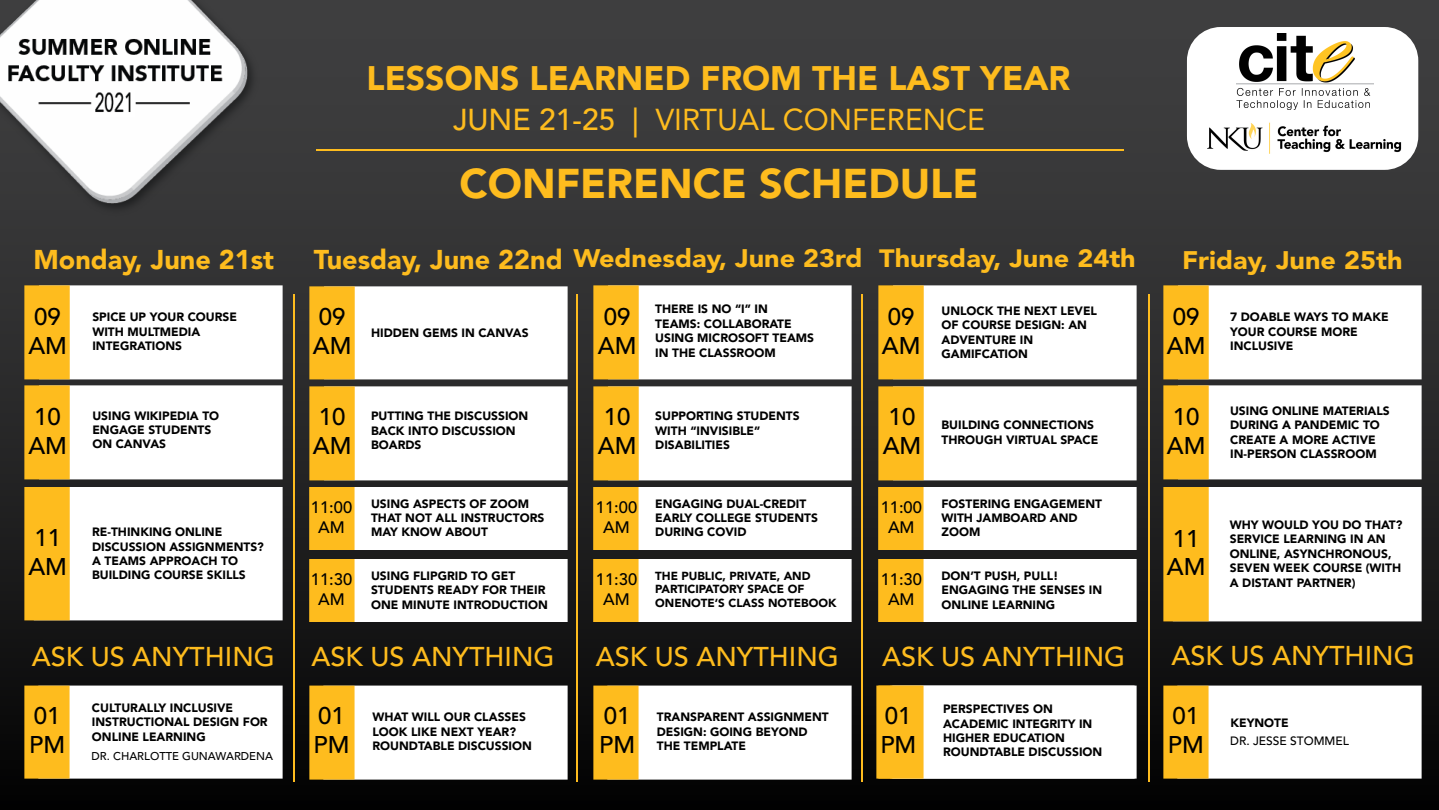
<style>
.page{position:relative;width:1439px;height:810px;background:#fff}
.page>*{position:absolute;margin:0;border:0;box-sizing:border-box;transform-origin:0 0}
.t1{font:900 41.25px "Avenir LT Std";color:#febc1e}
.t2{font:900 33.75px "Avenir LT Std";color:#febc1e}
.t3{font:30px "Avenir LT Std";color:#febc1e}
.t4{font:500 27px "Avenir LT Std";color:#febc1e}
.t5{font:900 27px "Avenir LT Std";color:#febc1e}
.t6{font:900 25.2px "Avenir LT Std";color:#febc1e;scale:1.07 1}
.t7{font:900 24.9px "Avenir LT Std";color:#febc1e;scale:1.08 1}
.t8{font:500 24px/28.8px "Avenir LT Std";color:#000}
.t9{font:500 16.5px "Avenir LT Std";color:#000}
.t10{font:900 12px/14.4px "Avenir LT Std";color:#000}
.t11{font:500 12px/18.9px "Avenir LT Std";color:#000;text-align:center}
.t12{font:900 11.62px/14px "Avenir LT Std";color:#000}
.t13{font:500 11.25px "Avenir LT Std";color:#000}
.s1{font-weight:500;font-size:24px}
.s2{font-weight:500}
.s3{font-weight:500;font-size:16.5px}
.s4{font-weight:900}
.s5{font-size:24px}
</style>
<div class="page">
<div style="left:0;top:0;width:1439px;height:810px;background:linear-gradient(to bottom,#464647,#0b0b0b)"></div>
<hr style="left:1148px;top:294px;width:1px;height:488px;background:#febc1e">
<hr style="left:861px;top:294px;width:2px;height:488px;background:#febc1e">
<hr style="left:576px;top:294px;width:2px;height:488px;background:#febc1e">
<hr style="left:293px;top:294px;width:2px;height:488px;background:#febc1e">
<hr style="left:315px;top:150px;width:808px;height:1px;background:#febc1e">
<div style="left:1187px;top:27px;width:231px;height:143px;background:#fff;border-radius:34px"></div>
<img style="left:1236px;top:33px;width:137px;height:76px">
<img style="left:1207px;top:122px;width:195px;height:32px">
<img style="left:1163px;top:685px;width:258px;height:94px">
<img style="left:878px;top:685px;width:258px;height:94px">
<img style="left:24px;top:685px;width:258px;height:94px">
<img style="left:1163px;top:488px;width:258px;height:133px">
<img style="left:24px;top:487px;width:258px;height:134px">
<img style="left:878px;top:559px;width:258px;height:62px">
<img style="left:878px;top:487px;width:258px;height:62px">
<img style="left:594px;top:559px;width:258px;height:62px">
<img style="left:594px;top:487px;width:258px;height:62px">
<img style="left:309px;top:559px;width:258px;height:62px">
<img style="left:309px;top:487px;width:258px;height:62px">
<img style="left:594px;top:685px;width:258px;height:94px">
<img style="left:309px;top:685px;width:258px;height:94px">
<img style="left:24px;top:286px;width:258px;height:94px">
<img style="left:309px;top:286px;width:258px;height:94px">
<img style="left:594px;top:286px;width:258px;height:94px">
<img style="left:878px;top:286px;width:258px;height:94px">
<img style="left:1163px;top:286px;width:258px;height:94px">
<img style="left:1163px;top:386px;width:258px;height:94px">
<img style="left:878px;top:386px;width:258px;height:94px">
<img style="left:594px;top:386px;width:258px;height:94px">
<img style="left:309px;top:386px;width:258px;height:94px">
<img style="left:24px;top:386px;width:258px;height:94px">
<img style="left:0;top:0;width:262px;height:219px">
<h2 class="t5" style="left:34px;top:243px;width:242px">Monday, June 21st</h2>
<p class="t8" style="left:34px;top:303px;width:28px">09</p>
<p class="t10" style="left:92px;top:310px;width:146px">SPICE UP YOUR COURSE</p>
<p class="t10" style="left:92px;top:324px;width:109px">WITH MULTMEDIA</p>
<p class="t10" style="left:28px;top:338px;width:155px"><span class="s1">AM</span> INTEGRATIONS</p>
<p class="t8" style="left:34px;top:403px;width:28px">10</p>
<p class="t10" style="left:92px;top:408px;width:128px">USING WIKIPEDIA TO</p>
<p class="t10" style="left:92px;top:423px;width:120px">ENGAGE STUDENTS</p>
<p class="t10" style="left:28px;top:437px;width:139px"><span class="s1">AM</span> ON CANVAS</p>
<p class="t8" style="left:34px;top:524px;width:28px">11</p>
<p class="t10" style="left:92px;top:525px;width:132px">RE-THINKING ONLINE</p>
<p class="t10" style="left:92px;top:539px;width:173px">DISCUSSION ASSIGNMENTS?</p>
<p class="t10" style="left:28px;top:554px;width:211px"><span class="s1">AM</span> A TEAMS APPROACH TO</p>
<p class="t10" style="left:92px;top:568px;width:155px">BUILDING COURSE SKILLS</p>
<p class="t4" style="left:32px;top:641px;width:245px">ASK US ANYTHING</p>
<p class="t8" style="left:34px;top:702px;width:28px">01</p>
<p class="t10" style="left:92px;top:700px;width:177px">CULTURALLY INCLUSIVE<br>INSTRUCTIONAL DESIGN FOR</p>
<p class="t8" style="left:29px;top:731px;width:37px">PM</p>
<p class="t10" style="left:92px;top:729px;width:115px">ONLINE LEARNING</p>
<p class="t13" style="left:92px;top:749px;width:183px">DR. CHARLOTTE GUNAWARDENA</p>
<h1 class="t2" style="left:366px;top:58px;width:705px">LESSONS LEARNED FROM THE LAST YEAR</h1>
<h1 class="t3" style="left:453px;top:103px;width:533px"><span class="s2">JUNE 21-25 |</span> VIRTUAL CONFERENCE</h1>
<h1 class="t1" style="left:460px;top:159px;width:520px">CONFERENCE SCHEDULE</h1>
<h2 class="t5" style="left:314px;top:243px;width:250px">Tuesday, June 22nd</h2>
<p class="t8" style="left:313px;top:303px;width:40px">09<br>AM</p>
<p class="t10" style="left:371px;top:326px;width:159px">HIDDEN GEMS IN CANVAS</p>
<h2 class="t6" style="left:573px;top:243px;width:272px">Wednesday, June 23rd</h2>
<p class="t8" style="left:604px;top:303px;width:28px">09</p>
<p class="t10" style="left:655px;top:302px;width:138px">THERE IS NO “I” IN<br>TEAMS: COLLABORATE</p>
<p class="t8" style="left:598px;top:332px;width:40px">AM</p>
<p class="t10" style="left:655px;top:331px;width:160px">USING MICROSOFT TEAMS<br>IN THE CLASSROOM</p>
<h2 class="t7" style="left:879px;top:243px;width:239px">Thursday, June 24th</h2>
<p class="t10" style="left:888px;top:304px;width:211px"><span class="s1">09</span> UNLOCK THE NEXT LEVEL</p>
<p class="t10" style="left:941px;top:318px;width:147px">OF COURSE DESIGN: AN</p>
<p class="t10" style="left:882px;top:332px;width:153px"><span class="s1">AM</span> ADVENTURE IN</p>
<p class="t10" style="left:941px;top:347px;width:88px">GAMIFCATION</p>
<p class="t10" style="left:319px;top:409px;width:211px"><span class="s1">10</span> PUTTING THE DISCUSSION</p>
<p class="t10" style="left:371px;top:423px;width:146px">BACK INTO DISCUSSION</p>
<p class="t10" style="left:313px;top:438px;width:110px"><span class="s1">AM</span> BOARDS</p>
<p class="t10" style="left:371px;top:496px;width:175px;text-indent:-60px"><span class="s3">11:00</span> USING ASPECTS OF ZOOM<br>THAT NOT ALL INSTRUCTORS</p>
<p class="t9" style="left:318px;top:518px;width:28px">AM</p>
<p class="t10" style="left:371px;top:525px;width:118px">MAY KNOW ABOUT</p>
<p class="t10" style="left:371px;top:568px;width:176px;text-indent:-60px"><span class="s3">11:30</span> USING FLIPGRID TO GET<br>STUDENTS READY FOR THEIR</p>
<p class="t9" style="left:318px;top:589px;width:28px">AM</p>
<p class="t10" style="left:371px;top:597px;width:178px">ONE MINUTE INTRODUCTION</p>
<p class="t4" style="left:311px;top:641px;width:245px">ASK US ANYTHING</p>
<p class="t10" style="left:318px;top:710px;width:209px"><span class="s1">01</span> WHAT WILL OUR CLASSES</p>
<p class="t8" style="left:314px;top:731px;width:37px">PM</p>
<p class="t10" style="left:372px;top:724px;width:161px">LOOK LIKE NEXT YEAR?<br>ROUNDTABLE DISCUSSION</p>
<p class="t10" style="left:604px;top:409px;width:197px"><span class="s1">10</span> SUPPORTING STUDENTS</p>
<p class="t10" style="left:655px;top:423px;width:107px">WITH “INVISIBLE”</p>
<p class="t10" style="left:598px;top:438px;width:133px"><span class="s1">AM</span> DISABILITIES</p>
<p class="t10" style="left:655px;top:496px;width:164px;text-indent:-59px"><span class="s3">11:00</span> ENGAGING DUAL-CREDIT<br>EARLY COLLEGE STUDENTS</p>
<p class="t9" style="left:603px;top:518px;width:28px">AM</p>
<p class="t10" style="left:655px;top:525px;width:93px">DURING COVID</p>
<p class="t12" style="left:655px;top:568px;width:157px;text-indent:-59px"><span class="s3">11:30</span> THE PUBLIC, PRIVATE, AND<br>PARTICIPATORY SPACE OF</p>
<p class="t9" style="left:603px;top:589px;width:28px">AM</p>
<p class="t12" style="left:655px;top:596px;width:183px">ONENOTE’S CLASS NOTEBOOK</p>
<p class="t4" style="left:596px;top:641px;width:245px">ASK US ANYTHING</p>
<p class="t10" style="left:604px;top:710px;width:226px"><span class="s1">01</span> TRANSPARENT ASSIGNMENT</p>
<p class="t8" style="left:599px;top:731px;width:37px">PM</p>
<p class="t10" style="left:657px;top:724px;width:152px">DESIGN: GOING BEYOND<br>THE TEMPLATE</p>
<p class="t10" style="left:882px;top:418px;width:217px;text-align:center"><sup>10</sup> BUILDING CONNECTIONS<br><span class="s1">AM</span> THROUGH VIRTUAL SPACE</p>
<p class="t10" style="left:941px;top:496px;width:162px;text-indent:-61px"><span class="s3">11:00</span> FOSTERING ENGAGEMENT<br>WITH JAMBOARD AND</p>
<p class="t9" style="left:888px;top:518px;width:28px">AM</p>
<p class="t10" style="left:941px;top:525px;width:40px">ZOOM</p>
<p class="t10" style="left:941px;top:568px;width:162px;text-indent:-61px"><span class="s3">11:30</span> DON’T PUSH, PULL!<br>ENGAGING THE SENSES IN</p>
<p class="t9" style="left:888px;top:589px;width:28px">AM</p>
<p class="t10" style="left:941px;top:597px;width:115px">ONLINE LEARNING</p>
<p class="t4" style="left:882px;top:641px;width:245px">ASK US ANYTHING</p>
<p class="t8" style="left:885px;top:702px;width:28px">01</p>
<p class="t10" style="left:943px;top:702px;width:111px">PERSPECTIVES ON</p>
<p class="t10" style="left:943px;top:716px;width:151px">ACADEMIC INTEGRITY IN</p>
<p class="t10" style="left:880px;top:731px;width:186px"><span class="s1">PM</span> HIGHER EDUCATION</p>
<p class="t10" style="left:943px;top:745px;width:161px">ROUNDTABLE DISCUSSION</p>
<h2 class="t6" style="left:1182px;top:245px;width:208px">Friday, June 25th</h2>
<p class="t8" style="left:1173px;top:303px;width:28px">09</p>
<p class="t10" style="left:1230px;top:310px;width:160px">7 DOABLE WAYS TO MAKE</p>
<p class="t10" style="left:1230px;top:324px;width:129px">YOUR COURSE MORE</p>
<p class="t10" style="left:1167px;top:339px;width:128px"><span class="s1">AM</span> INCLUSIVE</p>
<p class="t8" style="left:1173px;top:403px;width:28px">10</p>
<p class="t10" style="left:1230px;top:404px;width:161px">USING ONLINE MATERIALS</p>
<p class="t10" style="left:1230px;top:418px;width:151px">DURING A PANDEMIC TO</p>
<p class="t10" style="left:1167px;top:432px;width:210px"><span class="s1">AM</span> CREATE A MORE ACTIVE</p>
<p class="t10" style="left:1230px;top:447px;width:148px">IN-PERSON CLASSROOM</p>
<p class="t8" style="left:1173px;top:524px;width:28px">11</p>
<p class="t10" style="left:1230px;top:517px;width:174px">WHY WOULD YOU DO THAT?<br>SERVICE LEARNING IN AN</p>
<p class="t8" style="left:1167px;top:553px;width:40px">AM</p>
<p class="t10" style="left:1230px;top:546px;width:173px">ONLINE, ASYNCHRONOUS,<br>SEVEN WEEK COURSE (WITH<br>A DISTANT PARTNER)</p>
<p class="t4" style="left:1171px;top:640px;width:245px">ASK US ANYTHING</p>
<p class="t8" style="left:1172px;top:702px;width:28px">01</p>
<p class="t11" style="left:1168px;top:713px;width:183px"><span class="s4">KEYNOTE<br></span><span class="s5">PM</span> DR. JESSE STOMMEL</p>
</div>
